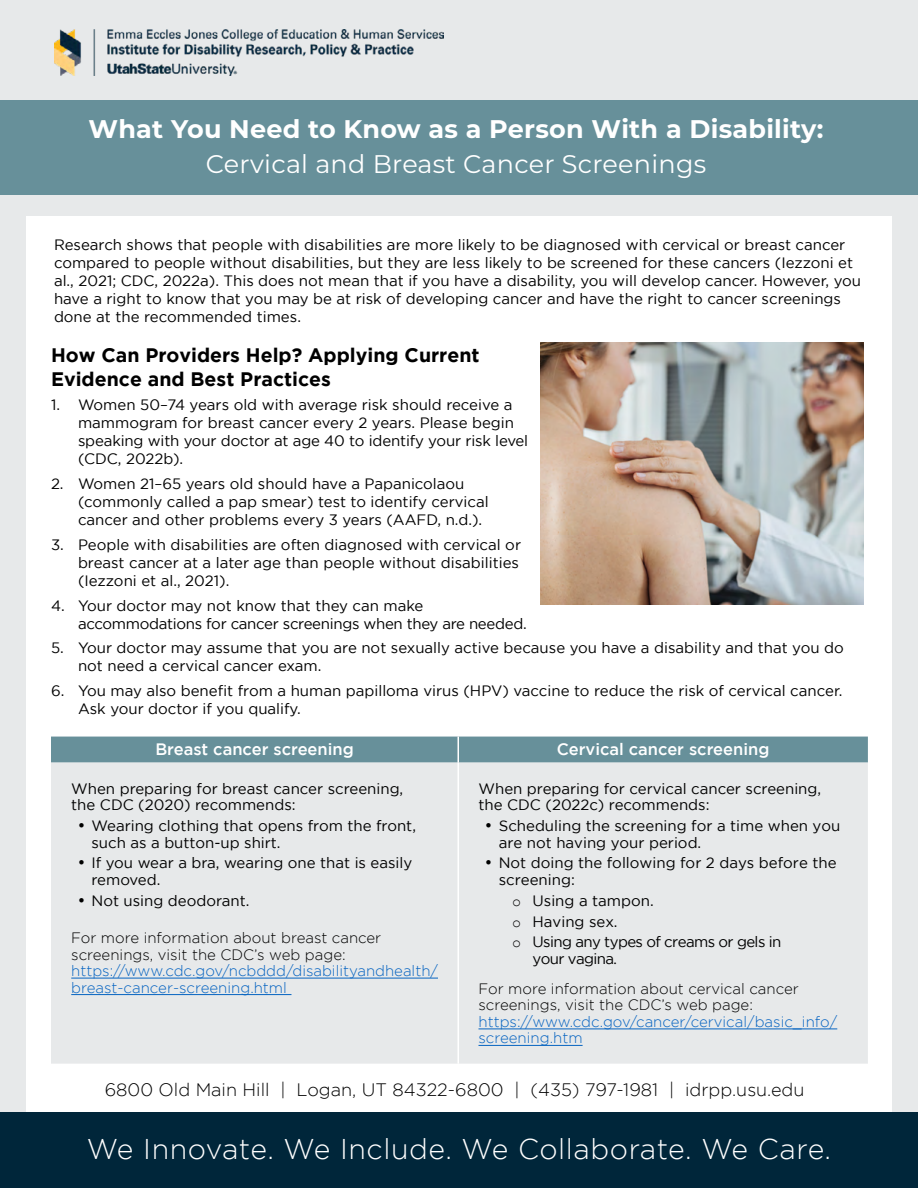
<style>
.page{position:relative;width:918px;height:1188px;background:#e7e9ea}
.page>*{position:absolute;margin:0;border:0;box-sizing:border-box;transform-origin:0 0}
.t1{font:300 28.5px "Gotham";letter-spacing:.02em;color:#fff}
.t2{font:700 25.5px "Montserrat";letter-spacing:.01em;color:#fff}
.t3{font:25.5px "Montserrat";letter-spacing:.01em;color:#fff}
.t4{font:700 19.5px/23.4px "Gotham";color:#000}
.t5{font:300 18px "Gotham";color:#000}
.t6{font:500 16.5px "Gotham";color:#fff}
.t7{font:15px/18px "Gotham";color:#000}
.t8{font:300 15px/16.5px "Gotham";color:#000}
.t9{font:300 15px/16.5px "Gotham";color:#0563c1}
.t10{font:15px/18px "Gotham";letter-spacing:-.02em;color:#000}
.t11{font:15px/20.9px "Gotham";letter-spacing:-.04em;color:#000}
.s1{font-family:"Courier New"}
.s2{font-weight:400}
.s3{font-family:"Minion Pro";font-weight:400}
</style>
<div class="page">
<div style="left:26px;top:94px;width:866px;height:1072px;background:#fff"></div>
<div style="left:0;top:80px;width:918px;height:135px;background:#e7e9ea"></div>
<div style="left:0;top:100px;width:918px;height:94px;background:#67909a"></div>
<div style="left:0;top:1113px;width:918px;height:75px;background:#00263a"></div>
<img style="left:55px;top:30px;width:389px;height:46px">
<img style="left:540px;top:343px;width:324px;height:262px">
<div style="left:51px;top:763px;width:817px;height:301px;background:#e7e9ea"></div>
<hr style="left:458px;top:763px;width:1px;height:301px;background:#fff">
<div style="left:51px;top:737px;width:817px;height:26px;background:#67909a"></div>
<hr style="left:71px;top:978px;width:367px;height:1px;background:#0563c1">
<hr style="left:71px;top:994px;width:220px;height:1px;background:#0563c1">
<hr style="left:478px;top:1029px;width:359px;height:1px;background:#0563c1">
<hr style="left:478px;top:1045px;width:105px;height:1px;background:#0563c1">
<h2 class="t2" style="left:88px;top:111px;width:737px">What You Need to Know as a Person With a Disability:</h2>
<h2 class="t3" style="left:206px;top:146px;width:502px">Cervical and Breast Cancer Screenings</h2>
<p class="t7" style="left:54px;top:236px;width:809px">Research shows that people with disabilities are more likely to be diagnosed with cervical or breast cancer compared to people without disabilities, but they are less likely to be screened for these cancers (Iezzoni et al., 2021; CDC, 2022a). This does not mean that if you have a disability, you will develop cancer. However, you have a right to know that you may be at risk of developing cancer and have the right to cancer screenings done at the recommended times.</p>
<h3 class="t4" style="left:51px;top:343px;width:430px">How Can Providers Help? Applying Current<br>Evidence and Best Practices</h3>
<p class="t7" style="left:78px;top:396px;width:452px;text-indent:-27px">1. Women 50–74 years old with average risk should receive a mammogram for breast cancer every 2 years. Please begin speaking with your doctor at age 40 to identify your risk level (CDC, 2022b).</p>
<p class="t7" style="left:78px;top:475px;width:412px;text-indent:-27px">2. Women 21–65 years old should have a Papanicolaou (commonly called a pap smear) test to identify cervical cancer and other problems every 3 years (AAFD, n.d.).</p>
<p class="t7" style="left:78px;top:535px;width:445px;text-indent:-27px">3. People with disabilities are often diagnosed with cervical or breast cancer at a later age than people without disabilities (Iezzoni et al., 2021).</p>
<p class="t10" style="left:78px;top:596px;width:450px;text-indent:-27px">4. Your doctor may not know that they can make accommodations for cancer screenings when they are needed.</p>
<p class="t7" style="left:78px;top:639px;width:767px;text-indent:-27px">5. Your doctor may assume that you are not sexually active because you have a disability and that you do not need a cervical cancer exam.</p>
<p class="t7" style="left:78px;top:682px;width:766px;text-indent:-27px">6. You may also benefit from a human papilloma virus (HPV) vaccine to reduce the risk of cervical cancer.<br>Ask your doctor if you qualify.</p>
<p class="t6" style="left:155px;top:740px;width:200px">Breast cancer screening</p>
<p class="t6" style="left:557px;top:740px;width:214px">Cervical cancer screening</p>
<p class="t7" style="left:71px;top:780px;width:334px;line-height:16.5px">When preparing for breast cancer screening, the CDC (2020) recommends:</p>
<p class="t7" style="left:92px;top:817px;width:326px;line-height:16.5px;text-indent:-14px">• Wearing clothing that opens from the front, such as a button-up shirt.</p>
<p class="t7" style="left:92px;top:855px;width:322px;line-height:16.5px;text-indent:-14px">• If you wear a bra, wearing one that is easily removed.</p>
<p class="t7" style="left:78px;top:891px;width:173px">• Not using deodorant.</p>
<p class="t8" style="left:71px;top:929px;width:312px">For more information about breast cancer screenings, visit the CDC’s web page:</p>
<p class="t9" style="left:71px;top:962px;width:368px">https://www.cdc.gov/ncbddd/disabilityandhealth/ breast-cancer-screening.html</p>
<p class="t7" style="left:478px;top:780px;width:344px;line-height:16.5px">When preparing for cervical cancer screening, the CDC (2022c) recommends:</p>
<p class="t7" style="left:499px;top:817px;width:343px;line-height:16.5px;text-indent:-14px">• Scheduling the screening for a time when you are not having your period.</p>
<p class="t7" style="left:499px;top:855px;width:339px;line-height:16.5px;text-indent:-14px">• Not doing the following for 2 days before the screening:</p>
<p class="t11" style="left:512px;top:890px;width:271px"><span class="s1">o</span> Using a tampon.<br><span class="s1">o</span> Having sex.<br><span class="s1">o</span> Using any types of creams or gels in</p>
<p class="t8" style="left:478px;top:943px;width:322px;line-height:30px;text-indent:54px"><span class="s2">your vagina</span><span class="s3">.<br></span>For more information about cervical cancer</p>
<p class="t8" style="left:478px;top:997px;width:276px">screenings, visit the CDC’s web page:</p>
<p class="t9" style="left:478px;top:1013px;width:360px">https://www.cdc.gov/cancer/cervical/basic_info/ screening.htm</p>
<p class="t5" style="left:105px;top:1079px;width:701px">6800 Old Main Hill | Logan, UT 84322-6800 | (435) 797-1981 | idrpp.usu.edu</p>
<h1 class="t1" style="left:87px;top:1134px;width:746px">We Innovate. We Include. We Collaborate. We Care.</h1>
</div>
